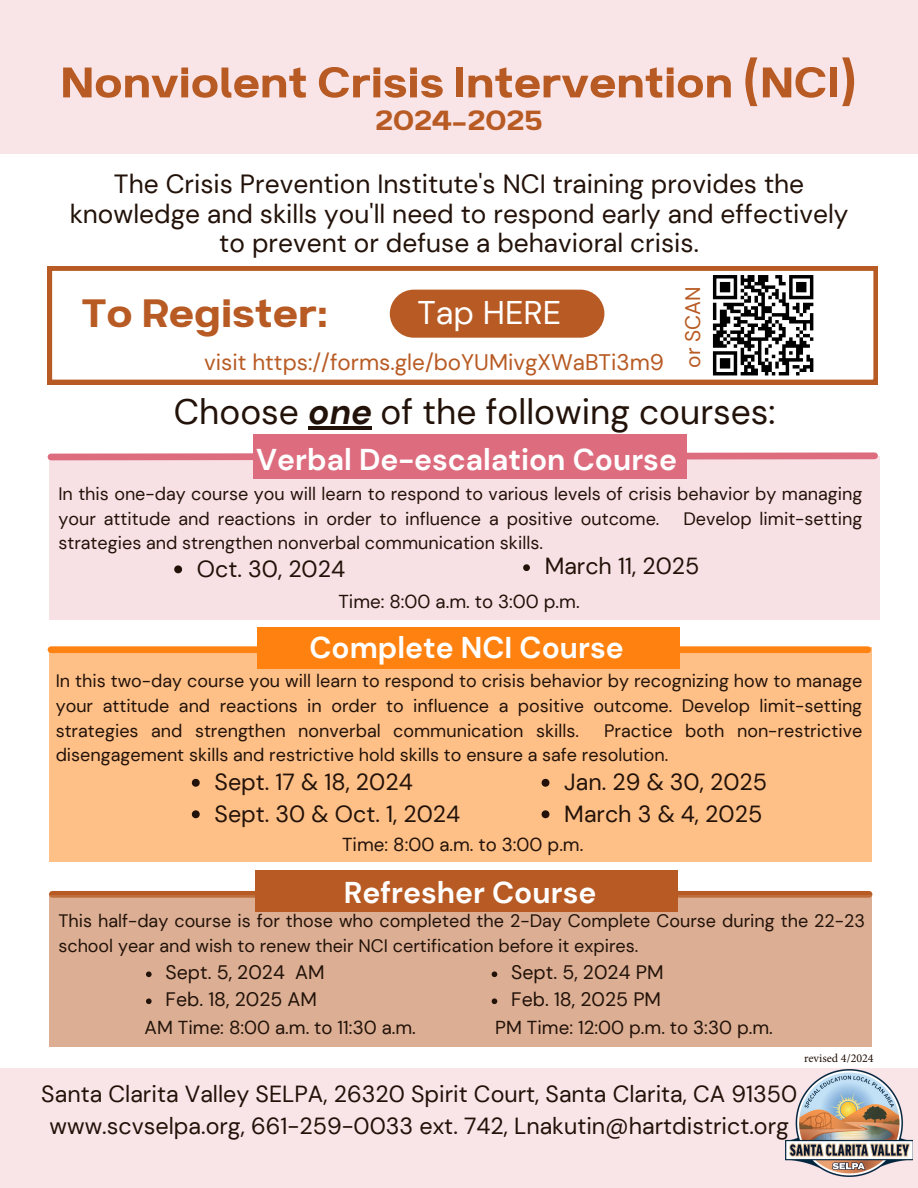
<style>
.page{position:relative;width:918px;height:1188px;background:#fff}
.page>*{position:absolute;margin:0;border:0;box-sizing:border-box;transform-origin:0 0}
.t1{font:51px "Breul Grotesk A";color:#b85a23}
.t2{font:47.25px "Breul Grotesk A";color:#b85a23}
.t3{font:35.25px "DM Sans";color:#221209}
.t4{font:33px "Breul Grotesk A";color:#b85a23}
.t5{font:32.7px "DM Sans";color:#fff}
.t6{font:700 30px "DM Sans";color:#fff}
.t7{font:26.25px/29.2px "DM Sans";color:#221209;text-align:center}
.t8{font:23.25px/31.5px "DM Sans";color:#221209;text-align:center}
.t9{font:22.5px "DM Sans";color:#b85a23}
.t10{font:21px "DM Sans";color:#b85a23}
.t11{font:19.5px "DM Sans";color:#221209}
.t12{font:18.75px "DM Sans";color:#221209}
.t13{font:18px/24.8px "DM Sans";color:#221209}
.t14{font:12px "Minion Pro";color:#221209}
.s1{font-weight:700;font-style:italic}
</style>
<div class="page">
<div style="left:0;top:0;width:918px;height:153px;background:#f9e5e8"></div>
<div style="left:0;top:1069px;width:918px;height:119px;background:#f9e5e8"></div>
<div style="left:49px;top:456px;width:830px;height:164px;background:#f8e1e5"></div>
<svg style="left:47px;top:452px;width:833px;height:12px"></svg>
<div style="left:253px;top:435px;width:434px;height:44px;background:#dd6c7e"></div>
<div style="left:49px;top:648px;width:822px;height:214px;background:#ffc087"></div>
<div style="left:51px;top:646px;width:817px;height:7px;background:#ff8210"></div>
<svg style="left:52px;top:891px;width:817px;height:5px;background:#b95e28"></svg>
<div style="left:49px;top:896px;width:822px;height:151px;background:#dcaf94"></div>
<div style="left:255px;top:870px;width:423px;height:42px;background:#b85a23"></div>
<div style="left:257px;top:628px;width:423px;height:41px;background:#ff8210"></div>
<img style="left:785px;top:1070px;width:127px;height:107px">
<svg style="left:146px;top:971px;width:6px;height:6px"></svg>
<svg style="left:146px;top:998px;width:6px;height:6px"></svg>
<hr style="left:308px;top:426px;width:64px;height:3px;background:#221209">
<svg style="left:192px;top:779px;width:8px;height:8px"></svg>
<svg style="left:192px;top:810px;width:8px;height:8px"></svg>
<svg style="left:542px;top:779px;width:7px;height:8px"></svg>
<svg style="left:542px;top:810px;width:7px;height:8px"></svg>
<svg style="left:174px;top:565px;width:8px;height:8px"></svg>
<svg style="left:48px;top:266px;width:830px;height:118px"></svg>
<svg style="left:523px;top:564px;width:7px;height:7px"></svg>
<svg style="left:492px;top:971px;width:5px;height:6px"></svg>
<svg style="left:492px;top:998px;width:5px;height:6px"></svg>
<h5 class="t1" style="left:61px;top:40px;width:798px">Nonviolent Crisis Intervention (NCI)</h5>
<h5 class="t4" style="left:375px;top:93px;width:169px">2024-2025</h5>
<h5 class="t7" style="left:70px;top:170px;width:780px">The Crisis Prevention Institute's NCI training provides the knowledge and skills you'll need to respond early and effectively to prevent or defuse a behavioral crisis.</h5>
<p class="t2" style="left:82px;top:273px;width:248px">To Register:</p>
<p class="t10" style="left:679px;top:368px;width:83px;rotate:-90deg">or SCAN</p>
<p class="t5" style="left:417px;top:291px;width:145px">Tap HERE</p>
<h3 class="t9" style="left:204px;top:347px;width:462px">visit https://forms.gle/boYUMivgXWaBTi3m9</h3>
<p class="t3" style="left:174px;top:389px;width:603px">Choose <span class="s1">one</span> of the following courses:</p>
<h1 class="t6" style="left:256px;top:440px;width:422px">Verbal De-escalation Course</h1>
<h4 class="t13" style="left:58px;top:481px;width:805px">In this one-day course you will learn to respond to various levels of crisis behavior by managing your attitude and reactions in order to influence a positive outcome.</h4>
<h4 class="t13" style="left:683px;top:506px;width:180px">Develop limit-setting</h4>
<h4 class="t13" style="left:58px;top:531px;width:486px">strategies and strengthen nonverbal communication skills.</h4>
<p class="t8" style="left:197px;top:553px;width:150px">Oct. 30, 2024</p>
<p class="t8" style="left:545px;top:551px;width:156px">March 11, 2025</p>
<p class="t12" style="left:338px;top:589px;width:243px">Time: 8:00 a.m. to 3:00 p.m.</p>
<h2 class="t6" style="left:309px;top:628px;width:316px">Complete NCI Course</h2>
<h3 class="t13" style="left:56px;top:669px;width:808px;text-align:justify">In this two-day course you will learn to respond to crisis behavior by recognizing how to manage your attitude and reactions in order to influence a positive outcome. Develop limit-setting strategies and strengthen nonverbal communication skills.</h3>
<h3 class="t13" style="left:56px;top:718px;width:808px;text-indent:548px">Practice both non-restrictive disengagement skills and restrictive hold skills to ensure a safe resolution.</h3>
<p class="t8" style="left:215px;top:766px;width:200px">Sept. 17 &amp; 18, 2024</p>
<p class="t8" style="left:215px;top:798px;width:247px">Sept. 30 &amp; Oct. 1, 2024</p>
<h3 class="t8" style="left:564px;top:766px;width:204px">Jan. 29 &amp; 30, 2025</h3>
<p class="t8" style="left:564px;top:798px;width:200px">March 3 &amp; 4, 2025</p>
<p class="t12" style="left:342px;top:832px;width:243px">Time: 8:00 a.m. to 3:00 p.m.</p>
<p class="t6" style="left:344px;top:873px;width:254px">Refresher Course</p>
<p class="t13" style="left:58px;top:909px;width:808px">This half-day course is for those who completed the 2-Day Complete Course during the 22-23 school year and wish to renew their NCI certification before it expires.</p>
<p class="t11" style="left:166px;top:960px;width:161px">Sept. 5, 2024 AM</p>
<h2 class="t11" style="left:166px;top:987px;width:153px">Feb. 18, 2025 AM</h2>
<p class="t11" style="left:511px;top:960px;width:154px">Sept. 5, 2024 PM</p>
<p class="t11" style="left:511px;top:987px;width:151px">Feb. 18, 2025 PM</p>
<p class="t12" style="left:145px;top:1015px;width:273px">AM Time: 8:00 a.m. to 11:30 a.m.</p>
<p class="t12" style="left:495px;top:1015px;width:279px">PM Time: 12:00 p.m. to 3:30 p.m.</p>
<p class="t14" style="left:804px;top:1051px;width:71px">revised 4/2024</p>
<p class="t8" style="left:41px;top:1079px;width:758px">Santa Clarita Valley SELPA, 26320 Spirit Court, Santa Clarita, CA 91350 www.scvselpa.org, 661-259-0033 ext. 742, Lnakutin@hartdistrict.org</p>
</div>
